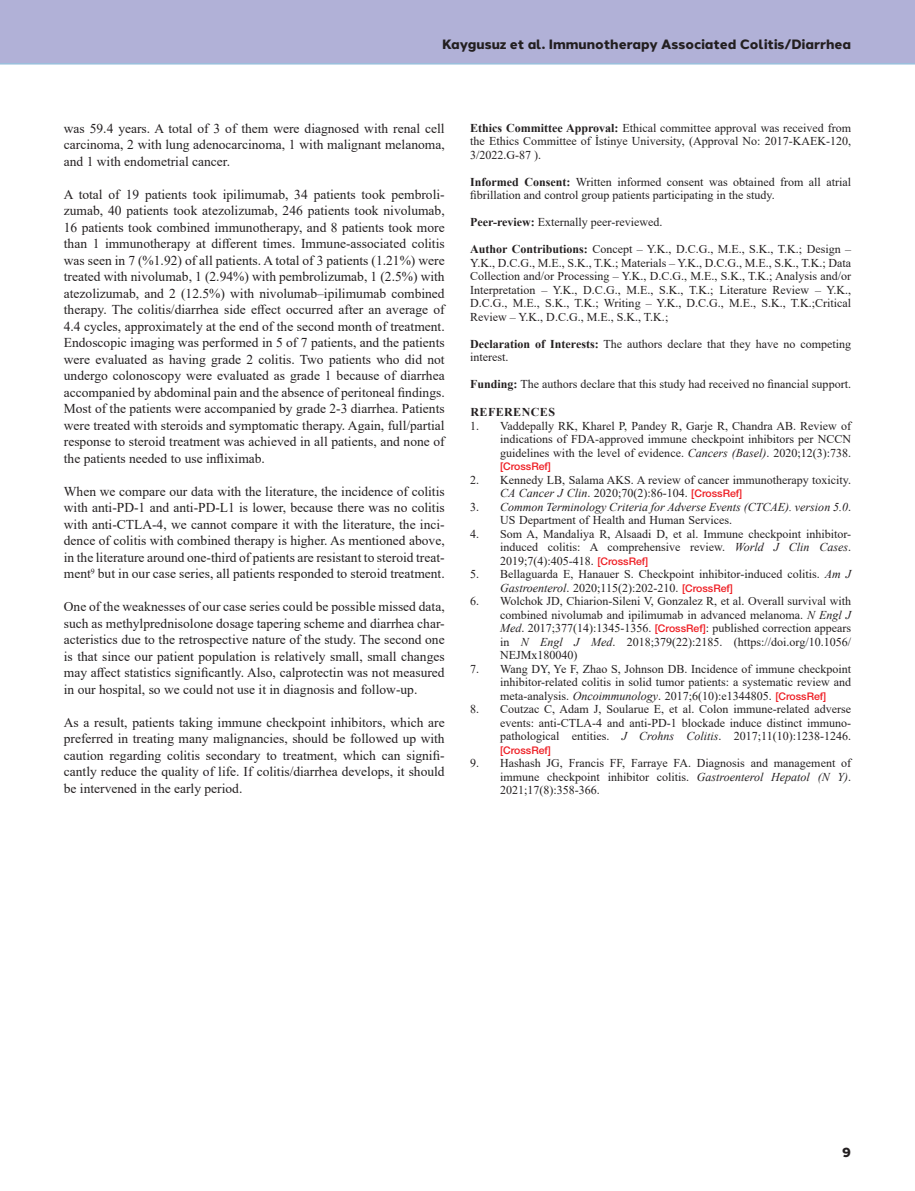
<style>
.page{position:relative;width:915px;height:1191px;background:#fff}
.page>*{position:absolute;margin:0;border:0;box-sizing:border-box;transform-origin:0 0}
.t1{font:13.5px/16.5px "Times New Roman";color:#231f20;text-align:justify}
.t2{font:800 13.5px "Halcom";color:#231f20}
.t3{font:12px/13.5px "Times New Roman";color:#231f20;text-align:justify}
.t4{font:italic 12px/13.5px "Times New Roman";color:#231f20}
.t5{font:700 12px "Times New Roman";letter-spacing:.035em;color:#231f20}
.t6{font:500 10.5px "Helvetica Neue LT Std";color:#ee1d23}
.s1{font-weight:700}
.s2{font-style:italic}
.s3{font-family:"Helvetica Neue LT Std";font-weight:500;font-size:10.5px;color:#ee1d23}
.s4{font-style:normal}
</style>
<div class="page">
<div style="left:0;top:0;width:914px;height:65px;background:#b1b1d7"></div>
<p class="t2" style="left:442px;top:33px;width:410px">Kaygusuz et al. Immunotherapy Associated Colitis/Diarrhea</p>
<p class="t1" style="left:64px;top:120px;width:382px">was 59.4 years. A total of 3 of them were diagnosed with renal cell carcinoma, 2 with lung adenocarcinoma, 1 with malignant melanoma, and 1 with endometrial cancer.</p>
<p class="t1" style="left:64px;top:185px;width:382px">A total of 19 patients took ipilimumab, 34 patients took pembroli&shy;zumab, 40 patients took atezolizumab, 246 patients took nivolumab, 16 patients took combined immunotherapy, and 8 patients took more than 1 immunotherapy at different times. Immune-associated colitis was seen in 7 (%1.92) of all patients. A total of 3 patients (1.21%) were treated with nivolumab, 1 (2.94%) with pembrolizumab, 1 (2.5%) with atezolizumab, and 2 (12.5%) with nivolumab–ipilimumab combined therapy. The colitis/diarrhea side effect occurred after an average of 4.4 cycles, approximately at the end of the second month of treatment.<br>Endoscopic imaging was performed in 5 of 7 patients, and the patients were evaluated as having grade 2 colitis. Two patients who did not undergo colonoscopy were evaluated as grade 1 because of diarrhea accompanied by abdominal pain and the absence of peritoneal findings.<br>Most of the patients were accompanied by grade 2-3 diarrhea. Patients were treated with steroids and symptomatic therapy. Again, full/partial response to steroid treatment was achieved in all patients, and none of the patients needed to use infliximab.</p>
<p class="t1" style="left:64px;top:482px;width:382px">When we compare our data with the literature, the incidence of colitis with anti-PD-1 and anti-PD-L1 is lower, because there was no colitis with anti-CTLA-4, we cannot compare it with the literature, the inci&shy;dence of colitis with combined therapy is higher. As mentioned above, in the literature around one-third of patients are resistant to steroid treat&shy;ment<sup>9</sup> but in our case series, all patients responded to steroid treatment.</p>
<p class="t1" style="left:64px;top:598px;width:382px">One of the weaknesses of our case series could be possible missed data, such as methylprednisolone dosage tapering scheme and diarrhea char&shy;acteristics due to the retrospective nature of the study. The second one is that since our patient population is relatively small, small changes may affect statistics significantly. Also, calprotectin was not measured in our hospital, so we could not use it in diagnosis and follow-up.</p>
<p class="t1" style="left:64px;top:713px;width:382px">As a result, patients taking immune checkpoint inhibitors, which are preferred in treating many malignancies, should be followed up with caution regarding colitis secondary to treatment, which can signifi&shy;cantly reduce the quality of life. If colitis/diarrhea develops, it should be intervened in the early period.</p>
<p class="t3" style="left:470px;top:121px;width:382px"><span class="s1">Ethics Committee Approval:</span> Ethical committee approval was received from the Ethics Committee of İstinye University, (Approval No: 2017-KAEK-120, 3/2022.G-87 ).</p>
<p class="t3" style="left:470px;top:175px;width:382px"><span class="s1">Informed Consent:</span> Written informed consent was obtained from all atrial fibrillation and control group patients participating in the study.</p>
<p class="t3" style="left:470px;top:215px;width:193px"><span class="s1">Peer-review:</span> Externally peer-reviewed.</p>
<p class="t3" style="left:470px;top:242px;width:382px"><span class="s1">Author Contributions:</span> Concept – Y.K., D.C.G., M.E., S.K., T.K.; Design – Y.K., D.C.G., M.E., S.K., T.K.; Materials – Y.K., D.C.G., M.E., S.K., T.K.; Data Collection and/or Processing – Y.K., D.C.G., M.E., S.K., T.K.; Analysis and/or Interpretation – Y.K., D.C.G., M.E., S.K., T.K.; Literature Review – Y.K., D.C.G., M.E., S.K., T.K.; Writing – Y.K., D.C.G., M.E., S.K., T.K.;Critical Review – Y.K., D.C.G., M.E., S.K., T.K.;</p>
<p class="t3" style="left:470px;top:337px;width:382px"><span class="s1">Declaration of Interests:</span> The authors declare that they have no competing interest.</p>
<p class="t3" style="left:470px;top:377px;width:382px"><span class="s1">Funding:</span> The authors declare that this study had received no financial support.</p>
<p class="t5" style="left:470px;top:403px;width:86px">REFERENCES</p>
<p class="t3" style="left:500px;top:418px;width:352px;text-indent:-30px">1. Vaddepally RK, Kharel P, Pandey R, Garje R, Chandra AB. Review of indications of FDA-approved immune checkpoint inhibitors per NCCN guidelines with the level of evidence. <span class="s2">Cancers (Basel)</span>. 2020;12(3):738.</p>
<p class="t6" style="left:500px;top:460px;width:52px">[CrossRef]</p>
<p class="t3" style="left:500px;top:472px;width:352px;text-indent:-30px">2. Kennedy LB, Salama AKS. A review of cancer immunotherapy toxicity.<br><span class="s2">CA Cancer J Clin</span>. 2020;70(2):86-104. <span class="s3">[CrossRef]</span></p>
<p class="t4" style="left:500px;top:499px;width:352px;text-indent:-30px"><span class="s4">3.</span> Common Terminology Criteria for Adverse Events (CTCAE). version 5.0<span class="s4">.<br>US Department of Health and Human Services.</span></p>
<p class="t3" style="left:500px;top:526px;width:352px;text-indent:-30px">4. Som A, Mandaliya R, Alsaadi D, et al. Immune checkpoint inhibitor&shy;induced colitis: A comprehensive review. <span class="s2">World J Clin Cases</span>.<br>2019;7(4):405-418. <span class="s3">[CrossRef]</span></p>
<p class="t3" style="left:500px;top:567px;width:352px;text-indent:-30px">5. Bellaguarda E, Hanauer S. Checkpoint inhibitor-induced colitis. <span class="s2">Am J<br>Gastroenterol</span>. 2020;115(2):202-210. <span class="s3">[CrossRef]</span></p>
<p class="t3" style="left:500px;top:594px;width:352px;text-indent:-30px">6. Wolchok JD, Chiarion-Sileni V, Gonzalez R, et al. Overall survival with combined nivolumab and ipilimumab in advanced melanoma. <span class="s2">N Engl J Med</span>. 2017;377(14):1345-1356. <span class="s3">[CrossRef]</span>: published correction appears in <span class="s2">N Engl J Med</span>. 2018;379(22):2185. (https://doi.org/10.1056/ NEJMx180040)</p>
<p class="t3" style="left:500px;top:661px;width:352px;text-indent:-30px">7. Wang DY, Ye F, Zhao S, Johnson DB. Incidence of immune checkpoint inhibitor-related colitis in solid tumor patients: a systematic review and meta-analysis. <span class="s2">Oncoimmunology</span>. 2017;6(10):e1344805. <span class="s3">[CrossRef]</span></p>
<p class="t3" style="left:500px;top:702px;width:352px;text-indent:-30px">8. Coutzac C, Adam J, Soularue E, et al. Colon immune-related adverse events: anti-CTLA-4 and anti-PD-1 blockade induce distinct immuno&shy;pathological entities. <span class="s2">J Crohns Colitis</span>. 2017;11(10):1238-1246.</p>
<p class="t6" style="left:500px;top:743px;width:52px">[CrossRef]</p>
<p class="t3" style="left:500px;top:756px;width:352px;text-indent:-30px">9. Hashash JG, Francis FF, Farraye FA. Diagnosis and management of immune checkpoint inhibitor colitis. <span class="s2">Gastroenterol Hepatol (N Y)</span>.<br>2021;17(8):358-366.</p>
<p class="t2" style="left:841px;top:1141px;width:10px">9</p>
</div>
